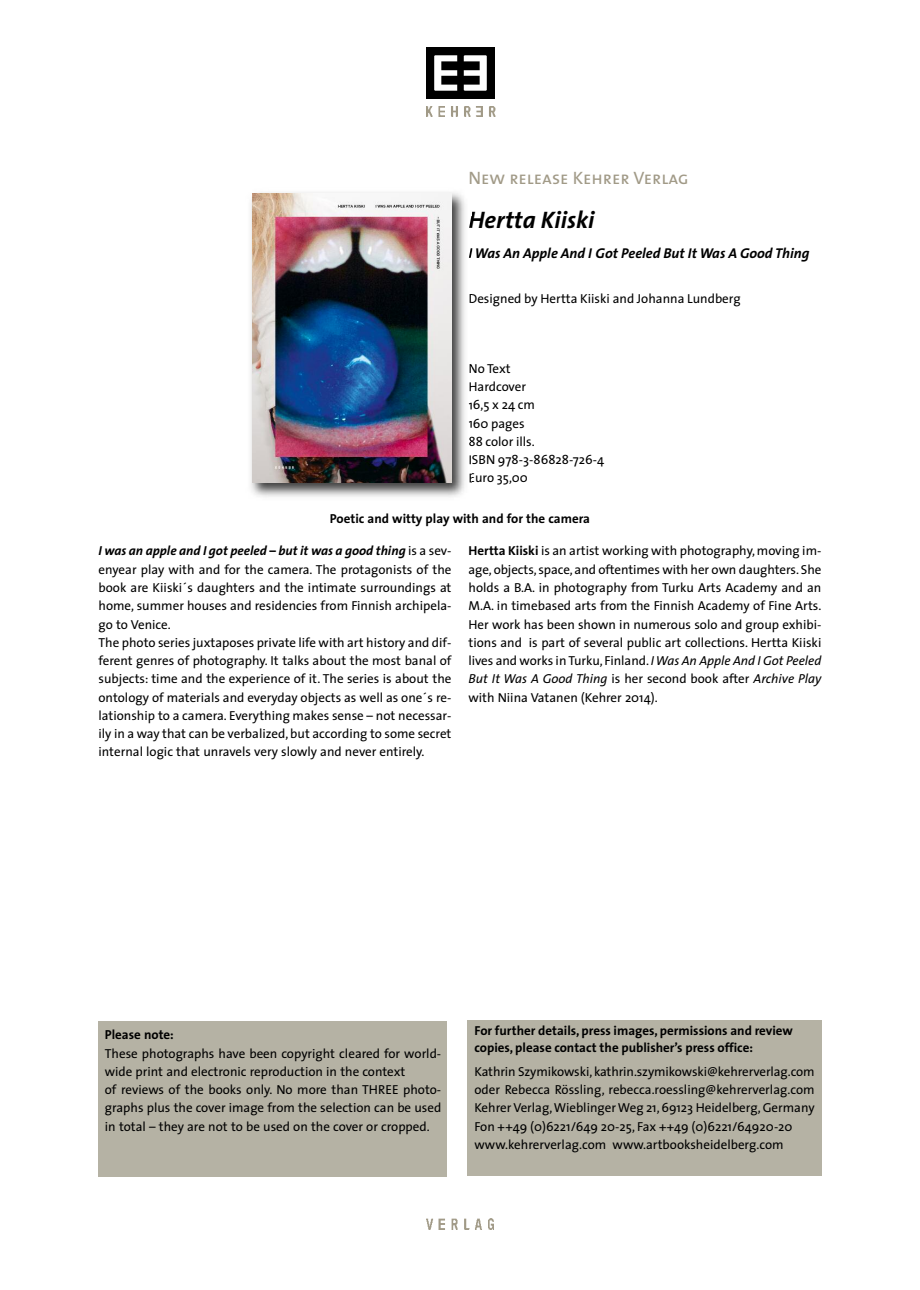
<style>
.page{position:relative;width:920px;height:1290px;background:#fff}
.page>*{position:absolute;margin:0;border:0;box-sizing:border-box;transform-origin:0 0}
.t1{font:italic 700 24px "The Sans";color:#000}
.t2{font:18px "The Sans Caps";color:#a19a87}
.t3{font:italic 700 14.25px "The Sans";color:#000}
.t4{font:13.05px/18.3px "The Sans";color:#000}
.t5{font:700 13.05px/16.5px "The Sans";color:#000}
.s1{font-weight:700;font-style:italic}
.s2{font-weight:700}
.s3{font-style:italic}
</style>
<div class="page">
<img style="left:426px;top:1219px;width:68px;height:10px">
<img style="left:426px;top:48px;width:68px;height:51px">
<img style="left:426px;top:106px;width:70px;height:11px">
<div style="left:467px;top:1020px;width:354px;height:156px;background:#b5b2a4"></div>
<div style="left:99px;top:1021px;width:348px;height:155px;background:#b5b2a4"></div>
<img style="left:250px;top:192px;width:215px;height:305px">
<img style="left:468px;top:294px;width:3px;height:189px">
<svg style="left:469px;top:218px;width:2px;height:10px"></svg>
<svg style="left:469px;top:248px;width:2px;height:10px"></svg>
<svg style="left:469px;top:402px;width:2px;height:9px"></svg>
<svg style="left:469px;top:420px;width:2px;height:9px"></svg>
<svg style="left:469px;top:436px;width:2px;height:10px"></svg>
<img style="left:253px;top:194px;width:198px;height:289px">
<h2 class="t2" style="left:468px;top:172px;width:222px">New release Kehrer Verlag</h2>
<h1 class="t1" style="left:468px;top:210px;width:127px">Hertta Kiiski</h1>
<p class="t3" style="left:468px;top:247px;width:343px">I Was An Apple And I Got Peeled But It Was A Good Thing</p>
<p class="t4" style="left:468px;top:291px;width:274px">Designed by Hertta Kiiski and Johanna Lundberg</p>
<p class="t4" style="left:468px;top:361px;width:137px">No Text<br>Hardcover<br>16,5 x 24 cm<br>160 pages<br>88 color ills.<br>ISBN 978-3-86828-726-4<br>Euro 35,00</p>
<p class="t5" style="left:330px;top:512px;width:262px">Poetic and witty play with and for the camera</p>
<p class="t4" style="left:99px;top:543px;width:354px"><span class="s1">I was an apple and I got peeled – but it was a good thing</span> is a sev&shy;enyear play with and for the camera. The protagonists of the book are Kiiski´s daughters and the intimate surroundings at home, summer houses and residencies from Finnish archipela&shy;go to Venice.<br>The photo series juxtaposes private life with art history and dif&shy;ferent genres of photography. It talks about the most banal of subjects: time and the experience of it. The series is about the ontology of materials and everyday objects as well as one´s re&shy;lationship to a camera. Everything makes sense – not necessar&shy;ily in a way that can be verbalized, but according to some secret internal logic that unravels very slowly and never entirely.</p>
<p class="t4" style="left:468px;top:543px;width:354px;text-align:justify"><span class="s2">Hertta Kiiski</span> is an artist working with photography,moving im&shy;age,objects, space, and oftentimes with her own daughters. She holds a B.A. in photography from Turku Arts Academy and an M.A. in timebased arts from the Finnish Academy of Fine Arts.<br>Her work has been shown in numerous solo and group exhibi&shy;tions and is part of several public art collections. Hertta Kiiski lives and works inTurku, Finland. <span class="s3">IWas An Apple And I Got Peeled But It Was A Good Thing</span> is her second book after <span class="s3">Archive Play </span>with Niina Vatanen (Kehrer 2014).</p>
<p class="t5" style="left:105px;top:1028px;width:71px">Please note:</p>
<p class="t4" style="left:105px;top:1045px;width:338px">These photographs have been copyright cleared for world&shy;wide print and electronic reproduction in the context<br>of reviews of the books only. No more than THREE photo&shy;graphs plus the cover image from the selection can be used in total – they are not to be used on the cover or cropped.</p>
<p class="t5" style="left:474px;top:1024px;width:320px">For further details, press images, permissions and review copies, please contact the publisher’s press office:</p>
<p class="t4" style="left:474px;top:1063px;width:342px">Kathrin Szymikowski, kathrin.szymikowski@kehrerverlag.com oder Rebecca Rössling, rebecca.roessling@kehrerverlag.com Kehrer Verlag,WieblingerWeg 21,69123 Heidelberg,Germany Fon ++49 (0)6221/649 20-25, Fax ++49 (0)6221/64920-20 www.kehrerverlag.com www.artbooksheidelberg.com</p>
</div>
